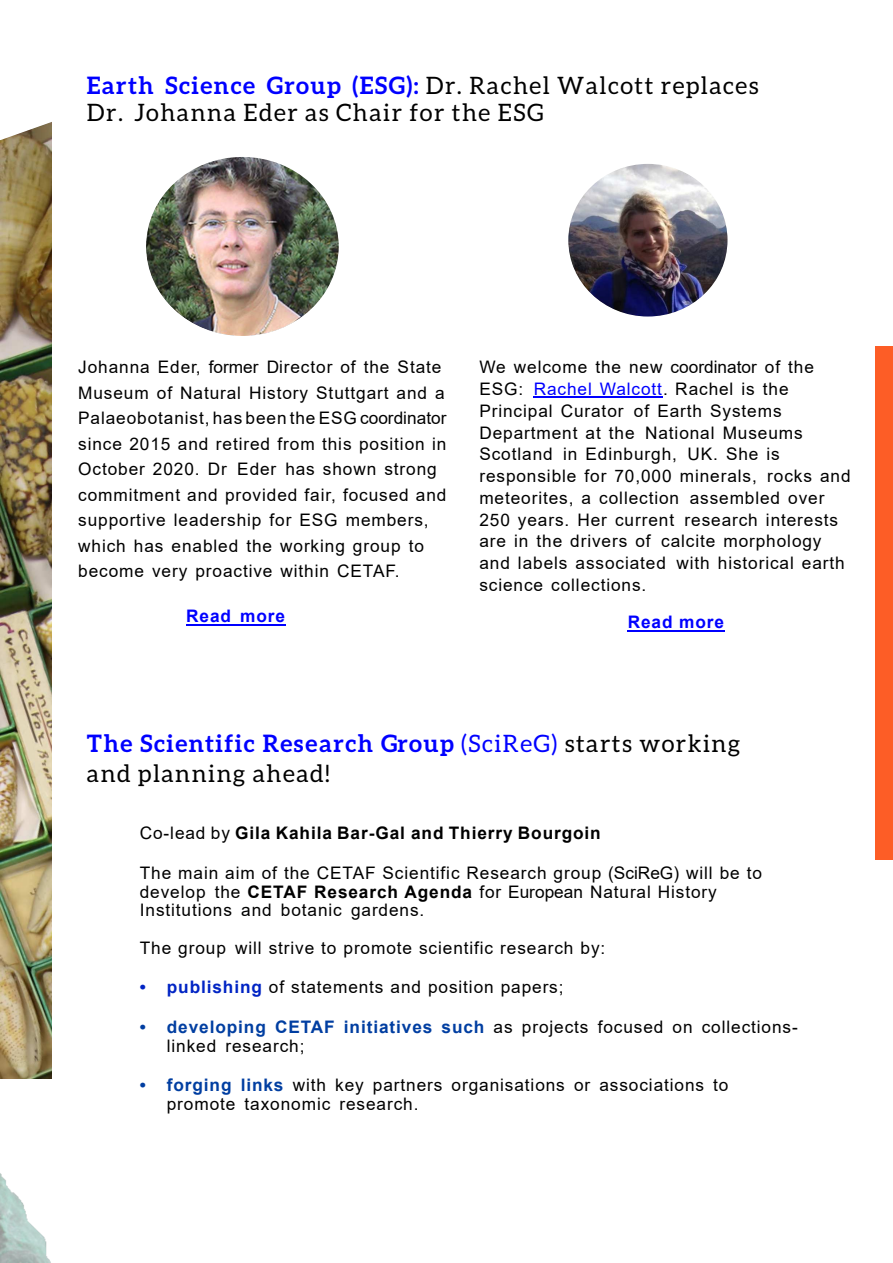
<style>
.page{position:relative;width:893px;height:1263px;background:#fff}
.page>*{position:absolute;margin:0;border:0;box-sizing:border-box;transform-origin:0 0}
.t1{font:24px/27px "Aleo";letter-spacing:.06em;color:#000}
.t2{font:17.25px/21.8px "Arial";letter-spacing:.05em;color:#000}
.t3{font:700 17.25px "Arial";letter-spacing:.05em;color:#000}
.t4{font:700 17.25px "Arial";letter-spacing:.05em;color:#00f}
.s1{font-weight:700;color:#00f}
.s2{color:#00f}
.s3{font-weight:400}
.s4{font-weight:700}
.s5{font-weight:700;color:#0124c4}
.s6{font-weight:700;color:#003ea1}
</style>
<div class="page">
<img style="left:0;top:122px;width:51px;height:885px">
<img style="left:0;top:1007px;width:51px;height:256px">
<hr style="left:186px;top:624px;width:100px;height:2px;background:#00f">
<img style="left:146px;top:157px;width:193px;height:179px;border-radius:50%">
<img style="left:568px;top:164px;width:159px;height:152px;border-radius:50%">
<div style="left:875px;top:346px;width:18px;height:513px;background:#fd5d26"></div>
<hr style="left:534px;top:397px;width:129px;height:1px;background:#00f">
<hr style="left:628px;top:630px;width:97px;height:2px;background:#00f">
<h1 class="t1" style="left:87px;top:74px;width:673px"><span class="s1">Earth Science Group (ESG):</span> Dr. Rachel Walcott replaces<br>Dr. Johanna Eder as Chair for the ESG</h1>
<p class="t2" style="left:78px;top:354px;width:370px;line-height:25.5px">Johanna Eder, former Director of the State Museum of Natural History Stuttgart and a Palaeobotanist, has been the ESG coordinator since 2015 and retired from this position in October 2020. Dr Eder has shown strong commitment and provided fair, focused and supportive leadership for ESG members, which has enabled the working group to become very proactive within CETAF.</p>
<p class="t4" style="left:186px;top:604px;width:100px">Read more</p>
<p class="t2" style="left:479px;top:356px;width:373px">We welcome the new coordinator of the ESG: <span class="s2">Rachel Walcott</span>. Rachel is the Principal Curator of Earth Systems Department at the National Museums Scotland in Edinburgh, UK. She is responsible for 70,000 minerals, rocks and meteorites, a collection assembled over 250 years. Her current research interests are in the drivers of calcite morphology and labels associated with historical earth science collections.</p>
<p class="t4" style="left:628px;top:610px;width:98px">Read more</p>
<h1 class="t1" style="left:87px;top:730px;width:655px;line-height:30px"><span class="s1">The Scientific Research Group</span> <span class="s2">(SciReG)</span> starts working and planning ahead!</h1>
<p class="t3" style="left:140px;top:821px;width:462px"><span class="s3">Co-lead by</span> Gila Kahila Bar-Gal and Thierry Bourgoin</p>
<p class="t2" style="left:140px;top:863px;width:624px;line-height:18.8px">The main aim of the CETAF Scientific Research group (SciReG) will be to develop the <span class="s4">CETAF Research Agenda</span> for European Natural History<br>Institutions and botanic gardens.</p>
<p class="t2" style="left:140px;top:937px;width:467px">The group will strive to promote scientific research by:</p>
<p class="t2" style="left:140px;top:976px;width:425px"><span class="s5">• publishing</span> of statements and position papers;</p>
<p class="t2" style="left:167px;top:1017px;width:632px;line-height:18.8px;text-indent:-27px"><span class="s6">• developing CETAF initiatives such</span> as projects focused on collections&shy;linked research;</p>
<p class="t2" style="left:167px;top:1075px;width:563px;line-height:18.8px;text-indent:-27px"><span class="s6">• forging links</span> with key partners organisations or associations to promote taxonomic research.</p>
</div>
